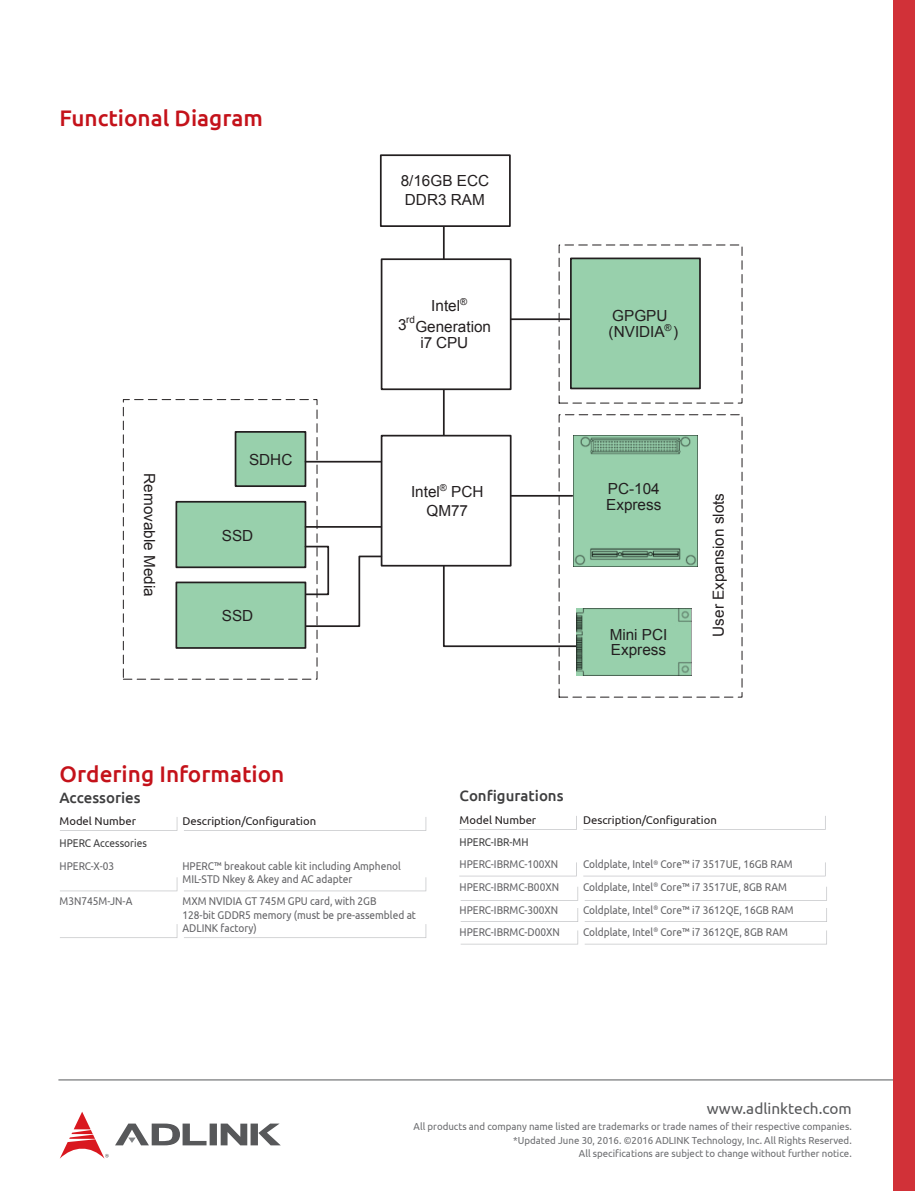
<style>
.page{position:relative;width:915px;height:1191px;background:#fff}
.page>*{position:absolute;margin:0;border:0;box-sizing:border-box;transform-origin:0 0}
.t1{font:500 22.5px "Ubuntu";color:#c4121a}
.t2{font:15.3px/15.3px "Arial";color:#231f20}
.t3{font:15.3px "Ubuntu";color:#57585a}
.t4{font:500 15px "Ubuntu";color:#3e3e3f}
.t5{font:11.25px/13.5px "Ubuntu";color:#636366;scale:.9 1}
.t6{font:11.25px "Ubuntu";color:#231f20}
.t7{font:11.25px "Ubuntu";color:#3e3e3f;scale:.9 1}
.t8{font:10.2px/13.5px "Ubuntu";color:#6c6d70;text-align:right;scale:.95 1}
.t9{font:9.9px "Arial";color:#231f20}
.t10{font:9.6px "Arial";color:#231f20}
</style>
<div class="page">
<div style="left:235px;top:432px;width:70px;height:54px;background:#98d0ac"></div>
<div style="left:234px;top:431px;width:72px;height:56px;border:2px solid #231f20"></div>
<div style="left:176px;top:502px;width:129px;height:65px;background:#98d0ac"></div>
<div style="left:175px;top:501px;width:131px;height:67px;border:2px solid #231f20"></div>
<div style="left:176px;top:582px;width:129px;height:66px;background:#98d0ac"></div>
<div style="left:175px;top:581px;width:131px;height:68px;border:2px solid #231f20"></div>
<div style="left:123px;top:399px;width:194px;height:280px;border:1px dashed #231f20"></div>
<div style="left:570px;top:258px;width:129px;height:130px;background:#98d0ac"></div>
<div style="left:570px;top:257px;width:130px;height:132px;border:2px solid #231f20"></div>
<img style="left:585px;top:435px;width:112px;height:131px">
<svg style="left:442px;top:186px;width:143px;height:462px"></svg>
<div style="left:380px;top:155px;width:129px;height:71px;background:#fff"></div>
<div style="left:380px;top:154px;width:130px;height:73px;border:2px solid #231f20"></div>
<div style="left:381px;top:435px;width:129px;height:131px;background:#fff"></div>
<div style="left:380px;top:435px;width:131px;height:131px;border:2px solid #231f20"></div>
<img style="left:576px;top:608px;width:115px;height:68px">
<div style="left:381px;top:259px;width:129px;height:130px;background:#fff"></div>
<div style="left:380px;top:258px;width:131px;height:132px;border:2px solid #231f20"></div>
<hr style="left:511px;top:495px;width:61px;height:1px;background:#231f20">
<hr style="left:511px;top:318px;width:58px;height:2px;background:#231f20">
<hr style="left:305px;top:461px;width:76px;height:1px;background:#231f20">
<hr style="left:305px;top:526px;width:76px;height:2px;background:#231f20">
<svg style="left:303px;top:545px;width:80px;height:83px"></svg>
<svg style="left:60px;top:817px;width:117px;height:14px"></svg>
<svg style="left:184px;top:817px;width:242px;height:14px"></svg>
<svg style="left:60px;top:877px;width:117px;height:14px"></svg>
<svg style="left:184px;top:877px;width:242px;height:14px"></svg>
<svg style="left:60px;top:924px;width:117px;height:14px"></svg>
<svg style="left:184px;top:924px;width:242px;height:14px"></svg>
<svg style="left:459px;top:829px;width:117px;height:1px"></svg>
<svg style="left:583px;top:829px;width:242px;height:1px"></svg>
<svg style="left:459px;top:875px;width:117px;height:1px"></svg>
<svg style="left:583px;top:875px;width:242px;height:1px"></svg>
<svg style="left:577px;top:887px;width:1px;height:13px"></svg>
<svg style="left:460px;top:908px;width:118px;height:14px"></svg>
<svg style="left:584px;top:921px;width:242px;height:1px"></svg>
<svg style="left:461px;top:930px;width:117px;height:14px"></svg>
<svg style="left:585px;top:943px;width:241px;height:1px"></svg>
<hr style="left:58px;top:1079px;width:835px;height:1px;background:#57585a">
<svg style="left:115px;top:1123px;width:165px;height:22px"></svg>
<svg style="left:60px;top:1111px;width:49px;height:47px"></svg>
<div style="left:893px;top:0;width:21px;height:1191px;background:#d13138"></div>
<h1 class="t1" style="left:60px;top:104px;width:205px">Functional Diagram</h1>
<h2 class="t2" style="left:157px;top:473px;width:125px;rotate:90deg">Removable Media</h2>
<h2 class="t2" style="left:249px;top:452px;width:45px">SDHC</h2>
<h2 class="t2" style="left:222px;top:528px;width:33px">SSD</h2>
<h2 class="t2" style="left:222px;top:608px;width:33px">SSD</h2>
<h2 class="t2" style="left:400px;top:172px;width:90px;line-height:18.3px">8/16GB ECC<br>DDR3 RAM</h2>
<h2 class="t2" style="left:431px;top:298px;width:37px">Intel<sup>®</sup></h2>
<h2 class="t2" style="left:612px;top:308px;width:57px">GPGPU</h2>
<p class="t9" style="left:406px;top:313px;width:10px">rd</p>
<h2 class="t2" style="left:398px;top:317px;width:10px">3</h2>
<p class="t10" style="left:664px;top:321px;width:9px">®</p>
<h2 class="t2" style="left:415px;top:319px;width:77px">Generation</h2>
<h2 class="t2" style="left:608px;top:324px;width:71px">(NVIDIA )</h2>
<h2 class="t2" style="left:420px;top:335px;width:49px">i7 CPU</h2>
<h2 class="t2" style="left:411px;top:482px;width:74px;line-height:18.8px;text-align:center">Intel<sup>®</sup> PCH<br>QM77</h2>
<h2 class="t2" style="left:606px;top:481px;width:57px">PC-104<br>Express</h2>
<h2 class="t2" style="left:609px;top:627px;width:59px">Mini PCI<br>Express</h2>
<h2 class="t2" style="left:710px;top:636px;width:145px;rotate:-90deg">User Expansion slots</h2>
<h1 class="t1" style="left:60px;top:759px;width:226px">Ordering Information</h1>
<h3 class="t4" style="left:60px;top:788px;width:83px">Accessories</h3>
<p class="t6" style="left:60px;top:814px;width:78px">Model Number</p>
<p class="t6" style="left:182px;top:814px;width:135px">Description/Configuration</p>
<p class="t7" style="left:60px;top:836px;width:98px">HPERC Accessories</p>
<p class="t5" style="left:60px;top:858px;width:62px">HPERC-X-03</p>
<p class="t5" style="left:182px;top:858px;width:244px">HPERC™ breakout cable kit including Amphenol<br>MIL-STD Nkey &amp; Akey and AC adapter</p>
<p class="t5" style="left:60px;top:894px;width:82px">M3N745M-JN-A</p>
<p class="t5" style="left:182px;top:894px;width:261px">MXM NVIDIA GT 745M GPU card, with 2GB<br>128-bit GDDR5 memory (must be pre-assembled at<br>ADLINK factory)</p>
<h3 class="t4" style="left:459px;top:786px;width:105px">Configurations</h3>
<p class="t6" style="left:459px;top:813px;width:78px">Model Number</p>
<p class="t6" style="left:583px;top:813px;width:135px">Description/Configuration</p>
<p class="t7" style="left:459px;top:835px;width:78px">HPERC-IBR-MH</p>
<p class="t5" style="left:459px;top:857px;width:111px">HPERC-IBRMC-100XN</p>
<p class="t5" style="left:583px;top:857px;width:234px">Coldplate, Intel<sup>®</sup> Core™ i7 3517UE, 16GB RAM</p>
<p class="t5" style="left:459px;top:880px;width:112px">HPERC-IBRMC-B00XN</p>
<p class="t5" style="left:583px;top:880px;width:228px">Coldplate, Intel<sup>®</sup> Core™ i7 3517UE, 8GB RAM</p>
<p class="t5" style="left:459px;top:902px;width:111px">HPERC-IBRMC-300XN</p>
<p class="t5" style="left:583px;top:902px;width:235px">Coldplate, Intel<sup>®</sup> Core™ i7 3612QE, 16GB RAM</p>
<p class="t5" style="left:459px;top:924px;width:113px">HPERC-IBRMC-D00XN</p>
<p class="t5" style="left:583px;top:924px;width:229px">Coldplate, Intel<sup>®</sup> Core™ i7 3612QE, 8GB RAM</p>
<h2 class="t3" style="left:706px;top:1098px;width:146px">www.adlinktech.com</h2>
<p class="t8" style="left:413px;top:1119px;width:462px">All products and company name listed are trademarks or trade names of their respective companies. *Updated June 30, 2016. ©2016 ADLINK Technology, Inc. All Rights Reserved.<br>All specifications are subject to change without further notice.</p>
</div>
